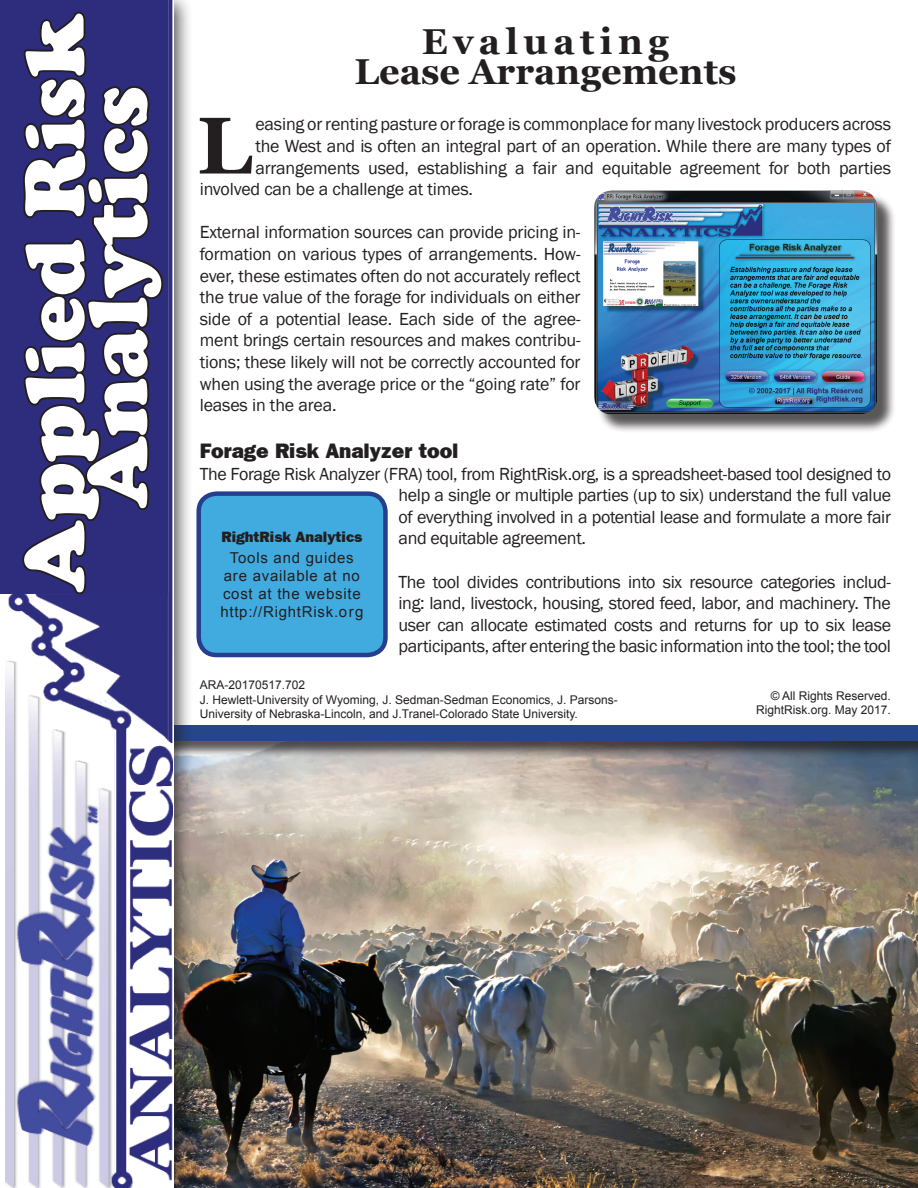
<style>
.page{position:relative;width:918px;height:1188px;background:#fff}
.page>*{position:absolute;margin:0;border:0;box-sizing:border-box;transform-origin:0 0}
.t1{font:900 87px "Cooper";color:#fff}
.t2{font:700 80.4px "Georgia";color:#231f20}
.t3{font:700 36px/30px "Georgia";color:#231f20;text-align:center}
.t4{font:21px "Frankfurt Gothic Heavy Plain";color:#231f20}
.t5{font:18px/21.6px "Franklin Gothic";letter-spacing:-.01em;color:#231f20;text-align:justify}
.t6{font:15px/18px "Arial";letter-spacing:.05em;color:#231f20;text-align:center}
.t7{font:15px "Frankfurt Gothic Heavy Plain";color:#231f20}
.t8{font:12px/14.4px "Arial";color:#231f20}
</style>
<div class="page">
<img style="left:194px;top:759px;width:724px;height:429px">
<div style="left:15px;top:726px;width:903px;height:33px;background:#231f20;opacity:.75"></div>
<div style="left:14px;top:725px;width:903px;height:16px;background:#254789"></div>
<div style="left:0;top:0;width:194px;height:1188px;background:#231f20;opacity:.75"></div>
<svg style="left:0;top:0;width:174px;height:1188px"></svg>
<div style="left:0;top:0;width:168px;height:594px;background:#2e2d7d"></div>
<img style="left:6px;top:594px;width:167px;height:594px">
<svg style="left:20px;top:11px;width:145px;height:586px"></svg>
<div style="left:199px;top:494px;width:186px;height:161px;background:#41abe0;border-radius:18px"></div>
<div style="left:196px;top:491px;width:192px;height:166px;border:4px solid #253f8e;border-radius:18px"></div>
<hr style="left:167px;top:0;width:2px;height:740px;background:#2e2d7d">
<hr style="left:171px;top:0;width:1px;height:743px;background:#2e2d7d">
<hr style="left:166px;top:0;width:1px;height:739px;background:#2e2d7d">
<hr style="left:169px;top:0;width:2px;height:742px;background:#2e2d7d">
<div style="left:596px;top:193px;width:300px;height:240px;background:#231f20;opacity:.75"></div>
<img style="left:594px;top:190px;width:284px;height:224px">
<h1 class="t1" style="left:4px;top:592px;width:580px;rotate:-90deg">Applied Risk</h1>
<h1 class="t1" style="left:67px;top:508px;width:424px;rotate:-90deg">Analytics</h1>
<h3 class="t3" style="left:354px;top:27px;width:384px">Evaluating<br>Lease Arrangements</h3>
<h2 class="t2" style="left:197px;top:94px;width:57px">L</h2>
<p class="t5" style="left:255px;top:114px;width:637px">easing or renting pasture or forage is commonplace for many livestock producers across</p>
<p class="t5" style="left:255px;top:136px;width:637px">the West and is often an integral part of an operation. While there are many types of</p>
<p class="t5" style="left:255px;top:157px;width:637px">arrangements used, establishing a fair and equitable agreement for both parties</p>
<p class="t5" style="left:200px;top:179px;width:275px">involved can be a challenge at times.</p>
<p class="t5" style="left:200px;top:222px;width:382px">External information sources can provide pricing in&shy;formation on various types of arrangements. How&shy;ever, these estimates often do not accurately reflect the true value of the forage for individuals on either side of a potential lease. Each side of the agree&shy;ment brings certain resources and makes contribu&shy;tions; these likely will not be correctly accounted for when using the average price or the “going rate” for leases in the area.</p>
<p class="t4" style="left:200px;top:438px;width:260px">Forage Risk Analyzer tool</p>
<p class="t5" style="left:399px;top:463px;width:494px;text-indent:-199px">The Forage Risk Analyzer (FRA) tool, from RightRisk.org, is a spreadsheet-based tool designed to help a single or multiple parties (up to six) understand the full value of everything involved in a potential lease and formulate a more fair and equitable agreement.</p>
<p class="t5" style="left:399px;top:571px;width:494px">The tool divides contributions into six resource categories includ&shy;ing: land, livestock, housing, stored feed, labor, and machinery. The user can allocate estimated costs and returns for up to six lease participants, after entering the basic information into the tool; the tool</p>
<p class="t8" style="left:200px;top:678px;width:420px">ARA-20170517.702<br>J. Hewlett-University of Wyoming, J. Sedman-Sedman Economics, J. Parsons-<br>University of Nebraska-Lincoln, and J.Tranel-Colorado State University.</p>
<p class="t7" style="left:222px;top:528px;width:142px">RightRisk Analytics</p>
<p class="t6" style="left:220px;top:549px;width:144px">Tools and guides are available at no cost at the website http://RightRisk.org</p>
<p class="t8" style="left:756px;top:689px;width:136px;text-align:right">© All Rights Reserved.<br>RightRisk.org. May 2017.</p>
</div>
